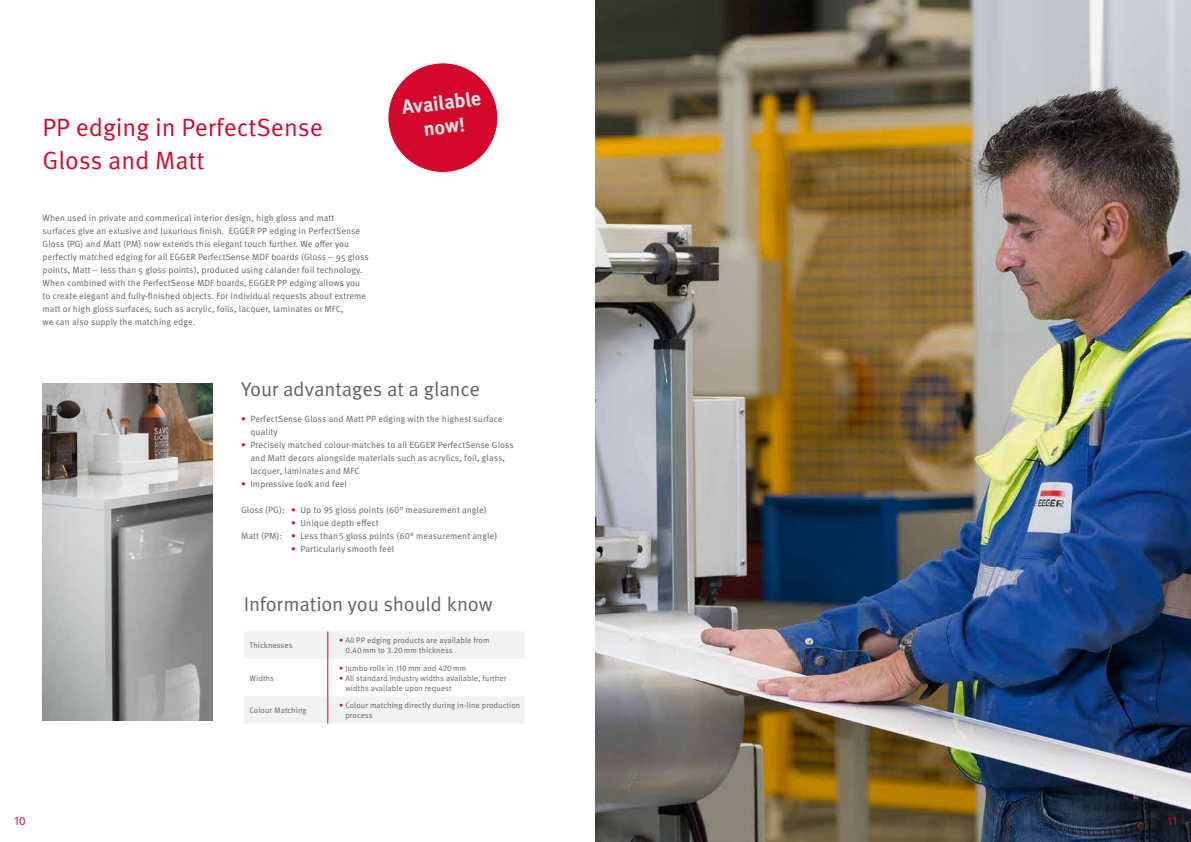
<style>
.page{position:relative;width:1191px;height:842px;background:#fff}
.page>*{position:absolute;margin:0;border:0;box-sizing:border-box;transform-origin:0 0}
.t1{font:25px/32.5px "Meta Pro";color:#d4082c}
.t2{font:20px "Meta Pro";letter-spacing:-.01em;color:#636362}
.t3{font:700 20px/24px "Meta Pro";color:#e3e3e3;text-align:center}
.t4{font:12px "Meta Pro";color:#d4082c}
.t5{font:9px/13px "Meta Pro";letter-spacing:.01em;color:#636362}
.t6{font:8px/10px "Meta Pro";letter-spacing:.01em;color:#636362}
.s1{color:#d4082c}
</style>
<div class="page">
<img style="left:595px;top:0;width:596px;height:842px">
<svg style="left:244px;top:631px;width:280px;height:92px"></svg>
<div style="left:388px;top:63px;width:110px;height:109px;background:#d4082c;border-radius:50%"></div>
<img style="left:43px;top:383px;width:170px;height:338px">
<h1 class="t1" style="left:43px;top:112px;width:282px">PP edging in PerfectSense<br>Gloss and Matt</h1>
<p class="t5" style="left:43px;top:211px;width:328px">When used in private and commerical interior design, high gloss and matt surfaces give an exlusive and luxurious finish. EGGER PP edging in PerfectSense Gloss (PG) and Matt (PM) now extends this elegant touch further. We offer you perfectly matched edging for all EGGER PerfectSense MDF boards (Gloss – 95 gloss points, Matt – less than 5 gloss points), produced using calander foil technology.<br>When combined with the PerfectSense MDF boards, EGGER PP edging allows you to create elegant and fully-finished objects. For individual requests about extreme matt or high gloss surfaces, such as acrylic, foils, lacquer, laminates or MFC,<br>we can also supply the matching edge.</p>
<h2 class="t3" style="left:400px;top:96px;width:81px;rotate:-7deg">Available now!</h2>
<h2 class="t2" style="left:241px;top:377px;width:240px">Your advantages at a glance</h2>
<p class="t5" style="left:250px;top:413px;width:254px;text-indent:-9px"><span class="s1">•</span> PerfectSense Gloss and Matt PP edging with the highest surface quality</p>
<p class="t5" style="left:250px;top:439px;width:265px;text-indent:-9px"><span class="s1">•</span> Precisely matched colour-matches to all EGGER PerfectSense Gloss and Matt decors alongside materials such as acrylics, foil, glass, lacquer, laminates and MFC</p>
<p class="t5" style="left:241px;top:478px;width:107px"><span class="s1">•</span> Impressive look and feel</p>
<p class="t5" style="left:241px;top:504px;width:247px">Gloss (PG): <span class="s1">•</span> Up to 95 gloss points (60° measurement angle)</p>
<p class="t5" style="left:241px;top:517px;width:258px;text-indent:50px"><span class="s1">•</span> Unique depth effect<br>Matt (PM): <span class="s1">•</span> Less than 5 gloss points (60° measurement angle)</p>
<p class="t5" style="left:291px;top:543px;width:105px"><span class="s1">•</span> Particularly smooth feel</p>
<h2 class="t2" style="left:244px;top:592px;width:250px">Information you should know</h2>
<p class="t6" style="left:249px;top:640px;width:45px">Thicknesses</p>
<p class="t6" style="left:345px;top:635px;width:146px;text-indent:-6px"><span class="s1">•</span> All PP edging products are available from<br>0.40 mm to 3.20 mm thickness</p>
<p class="t6" style="left:249px;top:673px;width:26px">Widths</p>
<p class="t6" style="left:339px;top:663px;width:129px"><span class="s1">•</span> Jumbo rolls in 110 mm and 420 mm</p>
<p class="t6" style="left:345px;top:673px;width:162px;text-indent:-6px"><span class="s1">•</span> All standard industry widths available, further widths available upon request</p>
<p class="t6" style="left:249px;top:705px;width:59px">Colour Matching</p>
<p class="t6" style="left:345px;top:700px;width:176px;text-indent:-6px"><span class="s1">•</span> Colour matching directly during in-line production process</p>
<h3 class="t4" style="left:14px;top:814px;width:13px">10</h3>
<h3 class="t4" style="left:1167px;top:814px;width:11px">11</h3>
</div>
